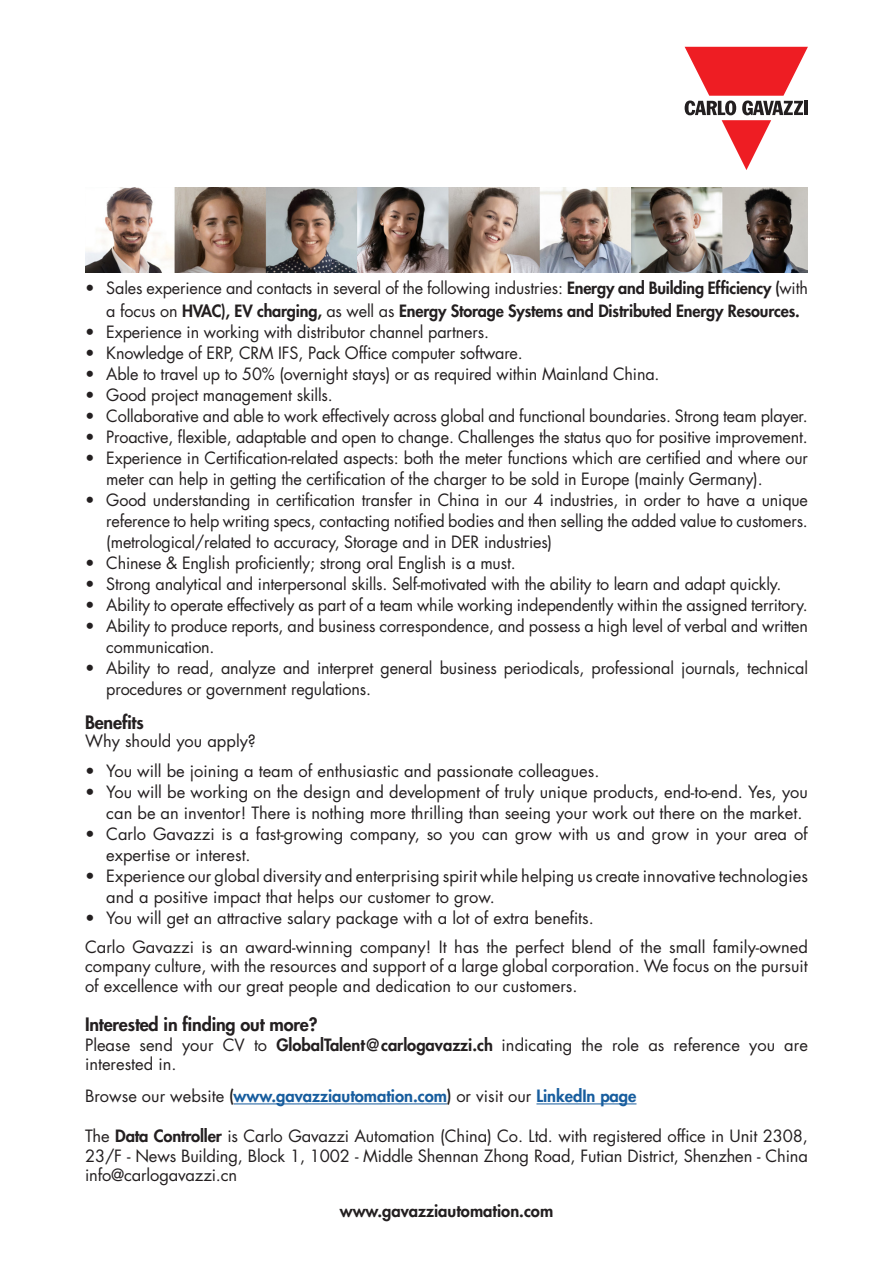
<style>
.page{position:relative;width:893px;height:1263px;background:#fff}
.page>*{position:absolute;margin:0;border:0;box-sizing:border-box;transform-origin:0 0}
.t1{font:800 18px "Futura Std";letter-spacing:-.01em;color:#231f20}
.t2{font:16.5px/21px "Futura Std";letter-spacing:-.01em;color:#231f20}
.t3{font:800 16.5px/22.5px "Futura Std";letter-spacing:-.01em;color:#231f20}
.t4{font:800 16.5px "Futura Std";color:#175d9e}
.s1{font-weight:400}
.s2{font-weight:800}
.s3{font-weight:400;color:#231f20}
.s4{color:#231f20}
</style>
<div class="page">
<svg style="left:685px;top:47px;width:123px;height:123px"></svg>
<hr style="left:804px;top:101px;width:4px;height:14px;background:#231f20">
<img style="left:85px;top:187px;width:723px;height:85px">
<hr style="left:234px;top:1103px;width:213px;height:1px;background:#175d9e">
<hr style="left:536px;top:1103px;width:100px;height:1px;background:#175d9e">
<p class="t3" style="left:106px;top:277px;width:703px;text-indent:-21px"><span class="s1">• Sales experience and contacts in several of the following industries:</span> Energy and Building Efficiency (<span class="s1">with a focus on</span> HVAC), EV charging, <span class="s1">as well as</span> Energy Storage Systems and Distributed Energy Resources.</p>
<p class="t2" style="left:85px;top:321px;width:405px">• Experience in working with distributor channel partners.</p>
<p class="t2" style="left:85px;top:342px;width:439px">• Knowledge of ERP, CRM IFS, Pack Office computer software.</p>
<p class="t2" style="left:85px;top:363px;width:576px">• Able to travel up to 50% (overnight stays) or as required within Mainland China.</p>
<p class="t2" style="left:85px;top:384px;width:249px">• Good project management skills.</p>
<p class="t2" style="left:85px;top:405px;width:724px">• Collaborative and able to work effectively across global and functional boundaries. Strong team player.</p>
<p class="t2" style="left:85px;top:426px;width:724px">• Proactive, flexible, adaptable and open to change. Challenges the status quo for positive improvement.</p>
<p class="t2" style="left:106px;top:447px;width:703px;text-indent:-21px">• Experience in Certification-related aspects: both the meter functions which are certified and where our meter can help in getting the certification of the charger to be sold in Europe (mainly Germany).</p>
<p class="t2" style="left:106px;top:489px;width:703px;text-align:justify;text-indent:-21px">• Good understanding in certification transfer in China in our 4 industries, in order to have a unique reference to help writing specs, contacting notified bodies and then selling the added value to customers. (metrological/related to accuracy, Storage and in DER industries)</p>
<p class="t2" style="left:85px;top:552px;width:432px">• Chinese &amp; English proficiently; strong oral English is a must.</p>
<p class="t2" style="left:85px;top:573px;width:698px">• Strong analytical and interpersonal skills. Self-motivated with the ability to learn and adapt quickly.</p>
<p class="t2" style="left:85px;top:594px;width:724px">• Ability to operate effectively as part of a team while working independently within the assigned territory.</p>
<p class="t2" style="left:106px;top:615px;width:703px;text-indent:-21px">• Ability to produce reports, and business correspondence, and possess a high level of verbal and written communication.</p>
<p class="t2" style="left:106px;top:657px;width:703px;text-indent:-21px">• Ability to read, analyze and interpret general business periodicals, professional journals, technical procedures or government regulations.</p>
<p class="t1" style="left:85px;top:711px;width:60px">Benefits</p>
<p class="t2" style="left:85px;top:731px;width:172px">Why should you apply?</p>
<p class="t2" style="left:85px;top:761px;width:516px">• You will be joining a team of enthusiastic and passionate colleagues.</p>
<p class="t2" style="left:106px;top:782px;width:703px;text-indent:-21px">• You will be working on the design and development of truly unique products, end-to-end. Yes, you can be an inventor! There is nothing more thrilling than seeing your work out there on the market.</p>
<p class="t2" style="left:106px;top:824px;width:703px;text-indent:-21px">• Carlo Gavazzi is a fast-growing company, so you can grow with us and grow in your area of expertise or interest.</p>
<p class="t2" style="left:106px;top:866px;width:703px;text-indent:-21px">• Experience our global diversity and enterprising spirit while helping us create innovative technologies and a positive impact that helps our customer to grow.</p>
<p class="t2" style="left:85px;top:908px;width:510px">• You will get an attractive salary package with a lot of extra benefits.</p>
<p class="t2" style="left:85px;top:937px;width:724px;line-height:19.5px;text-align:justify">Carlo Gavazzi is an award-winning company! It has the perfect blend of the small family-owned company culture, with the resources and support of a large global corporation. We focus on the pursuit of excellence with our great people and dedication to our customers.</p>
<p class="t1" style="left:85px;top:1013px;width:234px">Interested in finding out more?</p>
<p class="t2" style="left:85px;top:1035px;width:724px;line-height:19.8px">Please send your CV to <span class="s2">GlobalTalent@carlogavazzi.ch</span> indicating the role as reference you are interested in.</p>
<p class="t4" style="left:85px;top:1086px;width:553px"><span class="s3">Browse our website</span> <span class="s4">(</span>www.gavazziautomation.com<span class="s4">)</span> <span class="s3">or visit our</span> LinkedIn page</p>
<p class="t2" style="left:85px;top:1126px;width:724px;line-height:19.8px;text-align:justify">The <span class="s2">Data Controller</span> is Carlo Gavazzi Automation (China) Co. Ltd. with registered office in Unit 2308, 23/F - News Building, Block 1, 1002 - Middle Shennan Zhong Road, Futian District, Shenzhen - China info@carlogavazzi.cn</p>
<p class="t3" style="left:340px;top:1200px;width:215px">www.gavazziautomation.com</p>
</div>
